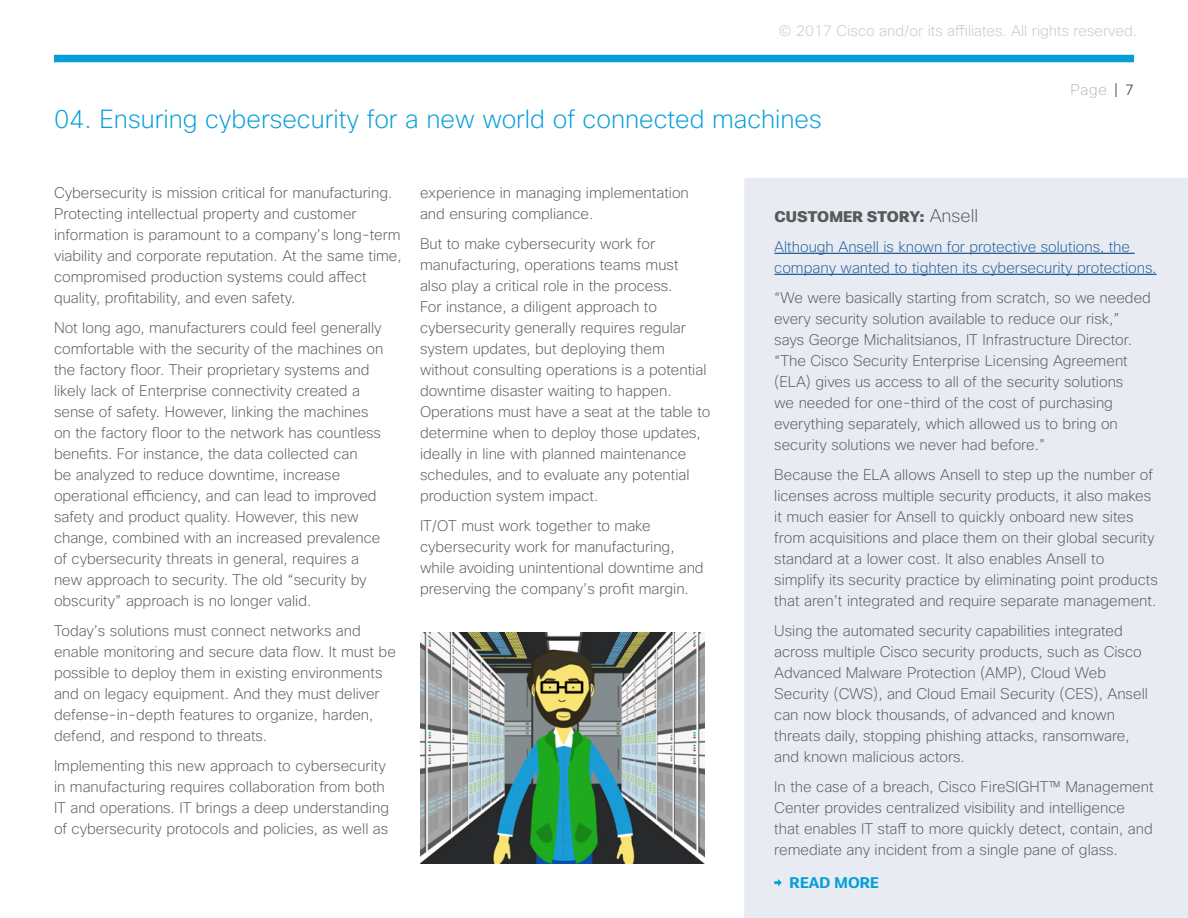
<style>
.page{position:relative;width:1188px;height:918px;background:#fff}
.page>*{position:absolute;margin:0;border:0;box-sizing:border-box;transform-origin:0 0}
.t1{font:200 25.5px "Cisco Sans";color:#049fd9}
.t2{font:200 15px/21px "Cisco Sans";color:#58595b}
.t3{font:200 15px/30px "Cisco Sans";color:#215e9e}
.t4{font:200 15px "Cisco Sans";color:#c6c7ca}
.t5{font:700 15px "Cisco Sans";letter-spacing:.01em;color:#049fd9}
.t6{font:100 15px "Cisco Sans";color:#9e9ea2}
.s1{font-weight:300;color:#58595b}
.s2{font-weight:800;color:#58595b}
.s3{font-size:18px;color:#58595b}
</style>
<div class="page">
<div style="left:54px;top:55px;width:1080px;height:7px;background:#049fd9"></div>
<div style="left:744px;top:178px;width:444px;height:740px;background:#e8ebf1"></div>
<img style="left:420px;top:633px;width:285px;height:231px">
<svg style="left:774px;top:879px;width:8px;height:7px"></svg>
<p class="t4" style="left:779px;top:21px;width:360px">© 2017 Cisco and/or its affiliates. All rights reserved.</p>
<h1 class="t1" style="left:54px;top:102px;width:769px">04. Ensuring cybersecurity for a new world of connected machines</h1>
<p class="t6" style="left:1070px;top:80px;width:65px">Page <span class="s1">| 7</span></p>
<p class="t2" style="left:54px;top:183px;width:349px">Cybersecurity is mission critical for manufacturing.<br>Protecting intellectual property and customer information is paramount to a company’s long-term viability and corporate reputation. At the same time, compromised production systems could affect quality, profitability, and even safety.</p>
<p class="t2" style="left:54px;top:318px;width:331px">Not long ago, manufacturers could feel generally comfortable with the security of the machines on the factory floor. Their proprietary systems and likely lack of Enterprise connectivity created a sense of safety. However, linking the machines on the factory floor to the network has countless benefits. For instance, the data collected can<br>be analyzed to reduce downtime, increase operational efficiency, and can lead to improved safety and product quality. However, this new change, combined with an increased prevalence of cybersecurity threats in general, requires a new approach to security. The old “security by obscurity” approach is no longer valid.</p>
<p class="t2" style="left:54px;top:621px;width:343px">Today’s solutions must connect networks and enable monitoring and secure data flow. It must be possible to deploy them in existing environments and on legacy equipment. And they must deliver defense-in-depth features to organize, harden, defend, and respond to threats.</p>
<p class="t2" style="left:54px;top:756px;width:337px">Implementing this new approach to cybersecurity in manufacturing requires collaboration from both IT and operations. IT brings a deep understanding of cybersecurity protocols and policies, as well as</p>
<p class="t2" style="left:420px;top:183px;width:270px">experience in managing implementation and ensuring compliance.</p>
<p class="t2" style="left:420px;top:234px;width:292px">But to make cybersecurity work for manufacturing, operations teams must<br>also play a critical role in the process.<br>For instance, a diligent approach to cybersecurity generally requires regular system updates, but deploying them without consulting operations is a potential downtime disaster waiting to happen.<br>Operations must have a seat at the table to determine when to deploy those updates, ideally in line with planned maintenance schedules, and to evaluate any potential production system impact.</p>
<p class="t2" style="left:420px;top:516px;width:285px">IT/OT must work together to make cybersecurity work for manufacturing, while avoiding unintentional downtime and preserving the company’s profit margin.</p>
<p class="t3" style="left:774px;top:202px;width:357px"><span class="s2">CUSTOMER STORY:</span> <span class="s3">Ansell<br></span>Although Ansell is known for protective solutions, the</p>
<p class="t3" style="left:774px;top:253px;width:384px">company wanted to tighten its cybersecurity protections.</p>
<p class="t2" style="left:774px;top:288px;width:378px">“We were basically starting from scratch, so we needed every security solution available to reduce our risk,” says George Michalitsianos, IT Infrastructure Director. “The Cisco Security Enterprise Licensing Agreement (ELA) gives us access to all of the security solutions<br>we needed for one-third of the cost of purchasing everything separately, which allowed us to bring on security solutions we never had before.”</p>
<p class="t2" style="left:774px;top:465px;width:385px">Because the ELA allows Ansell to step up the number of licenses across multiple security products, it also makes it much easier for Ansell to quickly onboard new sites from acquisitions and place them on their global security standard at a lower cost. It also enables Ansell to simplify its security practice by eliminating point products that aren’t integrated and require separate management.</p>
<p class="t2" style="left:774px;top:621px;width:375px">Using the automated security capabilities integrated across multiple Cisco security products, such as Cisco Advanced Malware Protection (AMP), Cloud Web Security (CWS), and Cloud Email Security (CES), Ansell can now block thousands, of advanced and known threats daily, stopping phishing attacks, ransomware, and known malicious actors.</p>
<p class="t2" style="left:774px;top:777px;width:381px">In the case of a breach, Cisco FireSIGHT™ Management Center provides centralized visibility and intelligence that enables IT staff to more quickly detect, contain, and remediate any incident from a single pane of glass.</p>
<p class="t5" style="left:790px;top:873px;width:90px">READ MORE</p>
</div>
